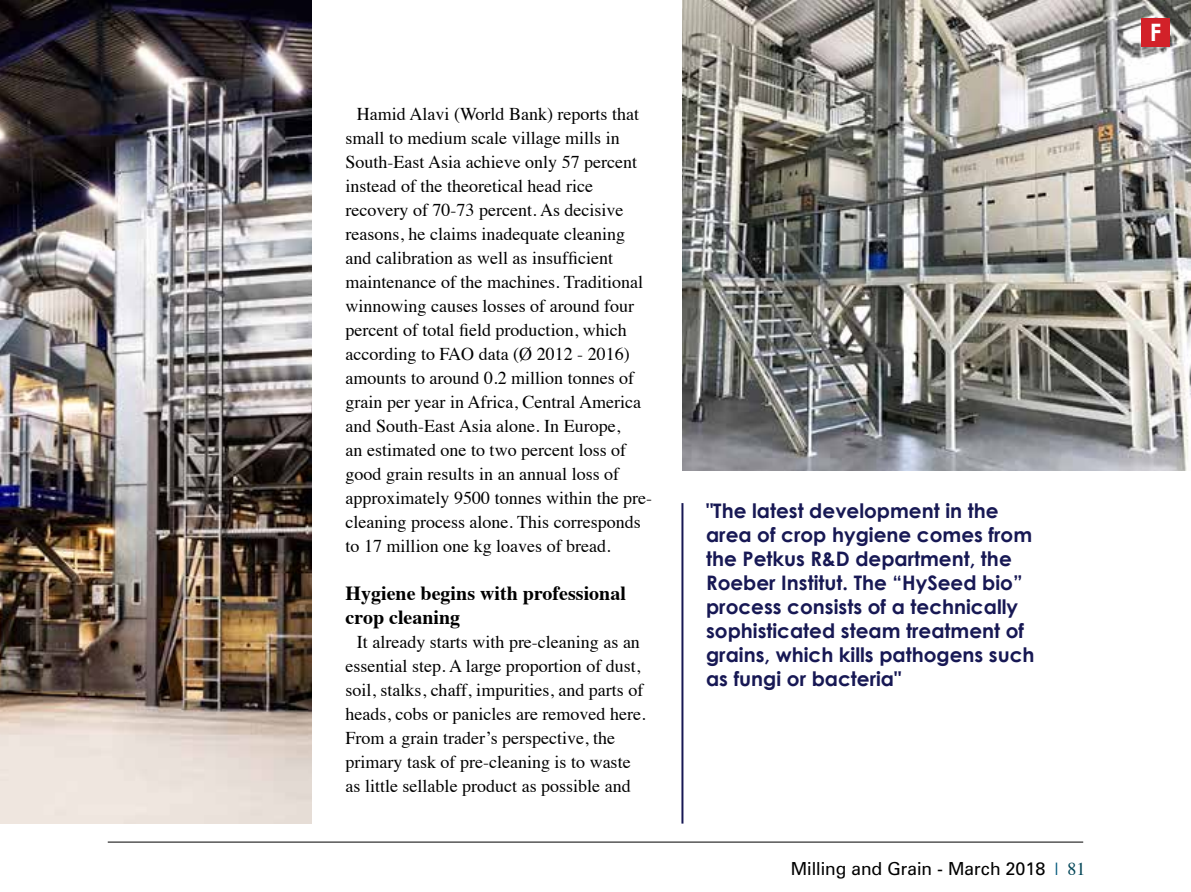
<style>
.page{position:relative;width:1191px;height:892px;background:#fff}
.page>*{position:absolute;margin:0;border:0;box-sizing:border-box;transform-origin:0 0}
.t1{font:700 24px "Century Gothic";color:#fff}
.t2{font:700 20px/24px "Century Gothic";color:#171854}
.t3{font:700 20px/24px "Times";color:#000}
.t4{font:18px/24px "Times";color:#000}
.t5{font:18px "Zurich BT";color:#000}
.s1{font-family:"Times";color:#00587c}
.s2{font-family:"Times";color:#004456}
</style>
<div class="page">
<img style="left:0;top:0;width:312px;height:823px">
<img style="left:682px;top:0;width:509px;height:471px">
<hr style="left:681px;top:503px;width:2px;height:320px;background:#171854">
<hr style="left:108px;top:841px;width:975px;height:1px;background:#000">
<div style="left:1141px;top:18px;width:28px;height:28px;background:#d22129"></div>
<p class="t4" style="left:345px;top:100px;width:308px;text-indent:11px">Hamid Alavi (World Bank) reports that small to medium scale village mills in South-East Asia achieve only 57 percent instead of the theoretical head rice recovery of 70-73 percent. As decisive reasons, he claims inadequate cleaning and calibration as well as insufficient maintenance of the machines. Traditional winnowing causes losses of around four percent of total field production, which according to FAO data (Ø 2012 - 2016) amounts to around 0.2 million tonnes of grain per year in Africa, Central America and South-East Asia alone. In Europe,<br>an estimated one to two percent loss of good grain results in an annual loss of approximately 9500 tonnes within the pre&shy;cleaning process alone. This corresponds to 17 million one kg loaves of bread.</p>
<p class="t3" style="left:345px;top:579px;width:282px">Hygiene begins with professional crop cleaning</p>
<p class="t4" style="left:345px;top:628px;width:301px;text-indent:11px">It already starts with pre-cleaning as an essential step. A large proportion of dust, soil, stalks, chaff, impurities, and parts of heads, cobs or panicles are removed here.<br>From a grain trader’s perspective, the primary task of pre-cleaning is to waste as little sellable product as possible and</p>
<p class="t2" style="left:706px;top:498px;width:330px">"The latest development in the area of crop hygiene comes from the Petkus R&amp;D department, the<br>Roeber Institut. The “HySeed bio” process consists of a technically sophisticated steam treatment of grains, which kills pathogens such as fungi or bacteria"</p>
<p class="t5" style="left:791px;top:857px;width:296px">Milling and Grain - March 2018 <span class="s1">|</span> <span class="s2">81</span></p>
<h1 class="t1" style="left:1149px;top:17px;width:13px">F</h1>
</div>
